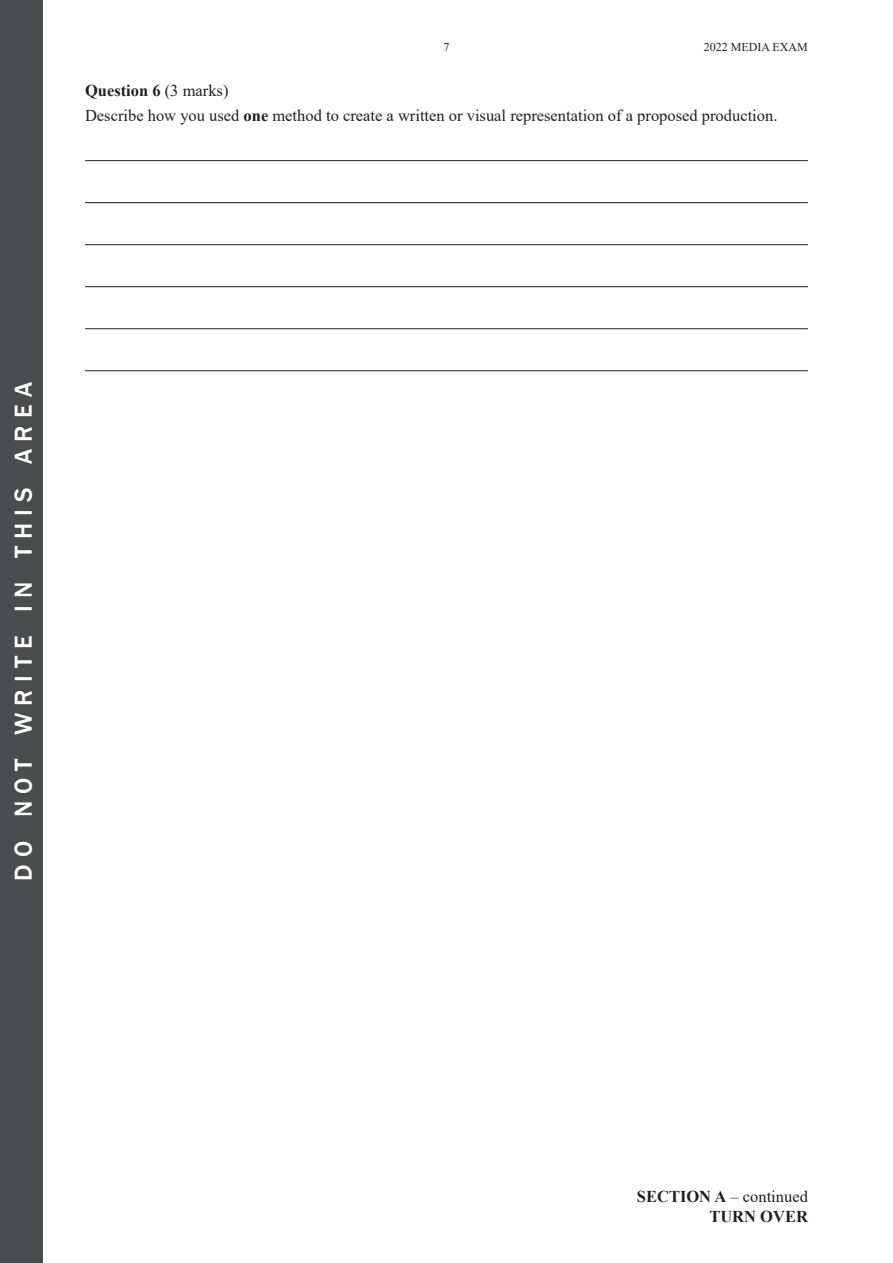
<style>
.page{position:relative;width:893px;height:1263px;background:#fff}
.page>*{position:absolute;margin:0;border:0;box-sizing:border-box;transform-origin:0 0}
.t1{font:500 25.2px "Franklin Gothic";letter-spacing:.285em;color:#fff}
.t2{font:16.5px/24px "Times New Roman";color:#231f20}
.t3{font:700 16.5px/19.8px "Times New Roman";color:#231f20;text-align:right}
.t4{font:12px "Times New Roman";color:#231f20}
.s1{font-weight:700}
.s2{font-weight:400}
</style>
<div class="page">
<div style="left:0;top:0;width:43px;height:1263px;background:#4b4c4d"></div>
<hr style="left:85px;top:160px;width:723px;height:1px;background:#231f20">
<hr style="left:85px;top:202px;width:723px;height:1px;background:#231f20">
<hr style="left:85px;top:244px;width:723px;height:1px;background:#231f20">
<hr style="left:85px;top:286px;width:723px;height:1px;background:#231f20">
<hr style="left:85px;top:328px;width:723px;height:1px;background:#231f20">
<hr style="left:85px;top:370px;width:723px;height:1px;background:#231f20">
<p class="t4" style="left:443px;top:38px;width:7px">7</p>
<p class="t4" style="left:704px;top:38px;width:105px">2022 MEDIA EXAM</p>
<p class="t2" style="left:85px;top:78px;width:694px"><span class="s1">Question 6</span> (3 marks)<br>Describe how you used <span class="s1">one</span> method to create a written or visual representation of a proposed production.</p>
<h1 class="t1" style="left:8px;top:881px;width:500px;rotate:-90deg">do not write in this area</h1>
<p class="t3" style="left:637px;top:1186px;width:172px">SECTION A <span class="s2">– continued<br></span>TURN OVER</p>
</div>
